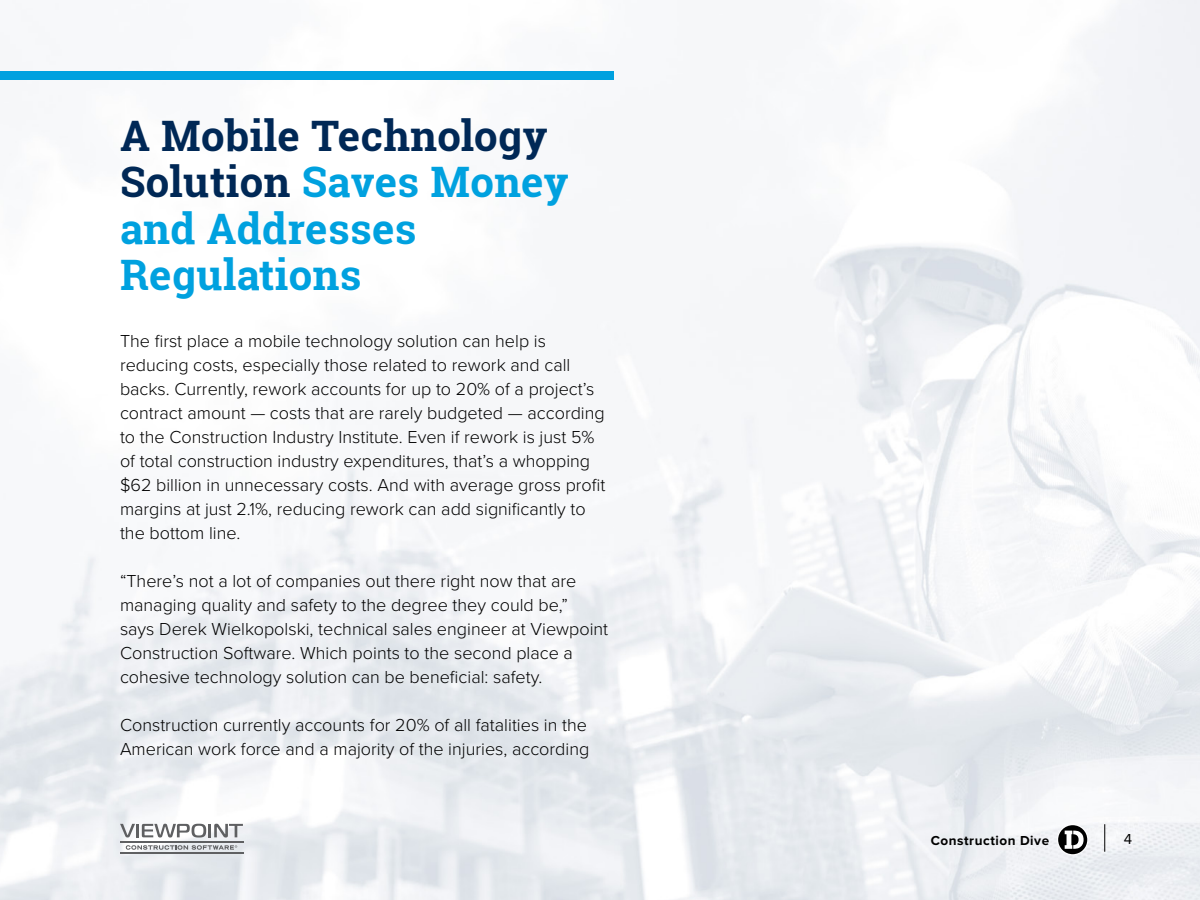
<style>
.page{position:relative;width:1200px;height:900px;background:#fff}
.page>*{position:absolute;margin:0;border:0;box-sizing:border-box;transform-origin:0 0}
.t1{font:700 42px/46.5px "Roboto Slab";letter-spacing:.01em;color:#00a1df}
.t2{font:300 18px/24px "Proxima Nova";color:#000}
.t3{font:15px "Proxima Nova";color:#000}
.t4{font:700 13.5px "Proxima Nova";letter-spacing:.04em;color:#000}
.s1{color:#002856}
</style>
<div class="page">
<img style="left:0;top:0;width:1200px;height:900px">
<svg style="left:1104px;top:824px;width:1px;height:28px"></svg>
<svg style="left:1057px;top:824px;width:31px;height:31px"></svg>
<svg style="left:1058px;top:825px;width:29px;height:29px"></svg>
<svg style="left:1065px;top:831px;width:19px;height:18px"></svg>
<div style="left:0;top:71px;width:614px;height:9px;background:#00a1df"></div>
<svg style="left:120px;top:824px;width:123px;height:14px"></svg>
<svg style="left:126px;top:845px;width:111px;height:5px"></svg>
<hr style="left:120px;top:841px;width:123px;height:2px;background:#5f6062">
<hr style="left:120px;top:852px;width:123px;height:2px;background:#5f6062">
<h1 class="t1" style="left:120px;top:112px;width:450px"><span class="s1">A Mobile Technology<br>Solution</span> Saves Money and Addresses<br>Regulations</h1>
<p class="t2" style="left:120px;top:328px;width:487px">The first place a mobile technology solution can help is reducing costs, especially those related to rework and call backs. Currently, rework accounts for up to 20% of a project’s contract amount — costs that are rarely budgeted — according to the Construction Industry Institute. Even if rework is just 5% of total construction industry expenditures, that’s a whopping $62 billion in unnecessary costs. And with average gross profit margins at just 2.1%, reducing rework can add significantly to the bottom line.</p>
<p class="t2" style="left:120px;top:568px;width:490px">“There’s not a lot of companies out there right now that are managing quality and safety to the degree they could be,”<br>says Derek Wielkopolski, technical sales engineer at Viewpoint Construction Software. Which points to the second place a cohesive technology solution can be beneficial: safety.</p>
<p class="t2" style="left:120px;top:712px;width:471px">Construction currently accounts for 20% of all fatalities in the<br>American work force and a majority of the injuries, according</p>
<p class="t4" style="left:931px;top:830px;width:120px">Construction Dive</p>
<p class="t3" style="left:1124px;top:828px;width:10px">4</p>
</div>
